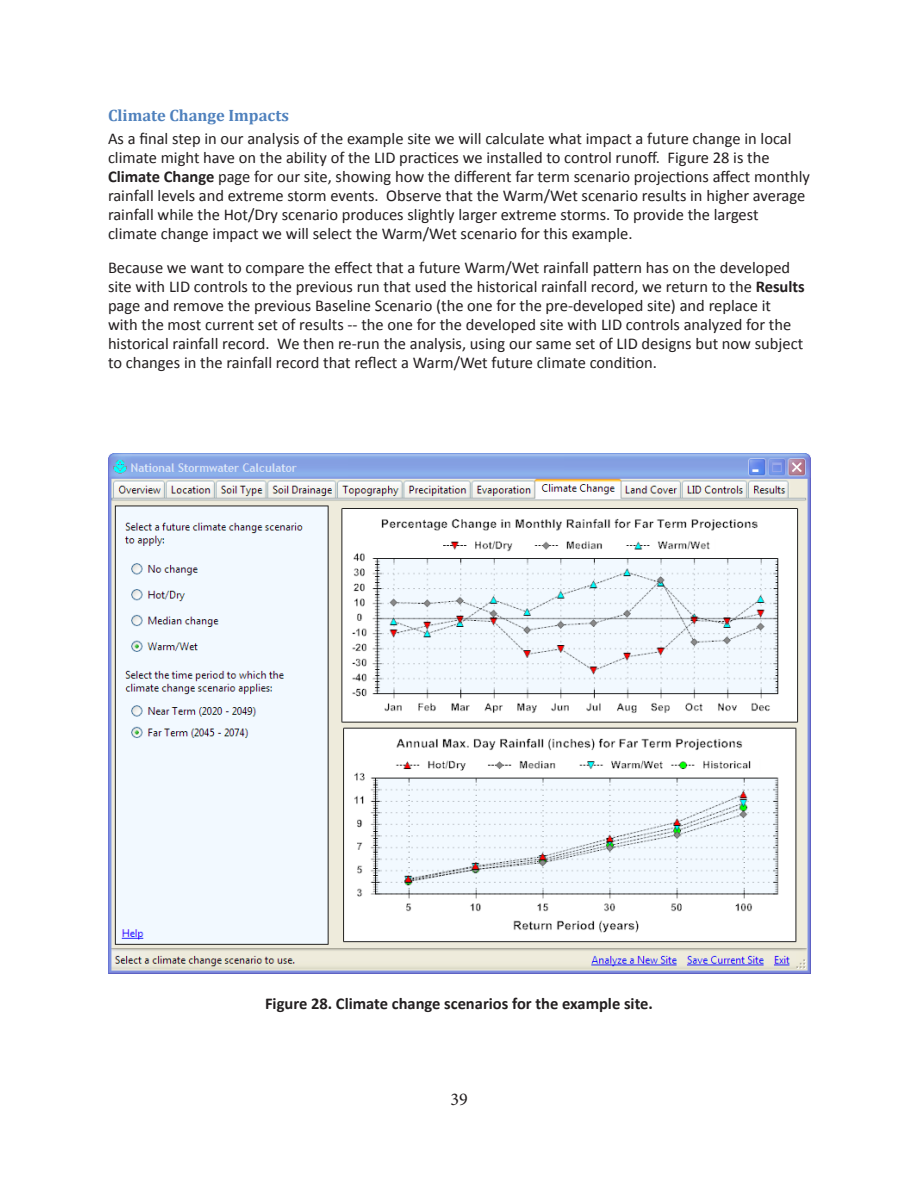
<style>
.page{position:relative;width:918px;height:1188px;background:#fff}
.page>*{position:absolute;margin:0;border:0;box-sizing:border-box;transform-origin:0 0}
.t1{font:18px "Minion Pro";color:#231f20}
.t2{font:16.5px/18.9px "Calibri";color:#231f20}
.t3{font:700 16.5px "Calibri";color:#231f20}
.t4{font:700 16.5px "Cambria";color:#4f81bd}
.s1{font-weight:700}
</style>
<div class="page">
<img style="left:108px;top:453px;width:702px;height:521px">
<h2 class="t4" style="left:108px;top:105px;width:182px">Climate Change Impacts</h2>
<p class="t2" style="left:108px;top:129px;width:703px">As a final step in our analysis of the example site we will calculate what impact a future change in local climate might have on the ability of the LID practices we installed to control runoff. Figure 28 is the <span class="s1">Climate Change</span> page for our site, showing how the different far term scenario projections affect monthly rainfall levels and extreme storm events. Observe that the Warm/Wet scenario results in higher average rainfall while the Hot/Dry scenario produces slightly larger extreme storms. To provide the largest climate change impact we will select the Warm/Wet scenario for this example.</p>
<p class="t2" style="left:108px;top:257px;width:698px">Because we want to compare the effect that a future Warm/Wet rainfall pattern has on the developed site with LID controls to the previous run that used the historical rainfall record, we return to the <span class="s1">Results </span>page and remove the previous Baseline Scenario (the one for the pre-developed site) and replace it with the most current set of results -- the one for the developed site with LID controls analyzed for the historical rainfall record. We then re-run the analysis, using our same set of LID designs but now subject to changes in the rainfall record that reflect a Warm/Wet future climate condition.</p>
<p class="t3" style="left:265px;top:993px;width:389px">Figure 28. Climate change scenarios for the example site.</p>
<p class="t1" style="left:450px;top:1087px;width:19px">39</p>
</div>
